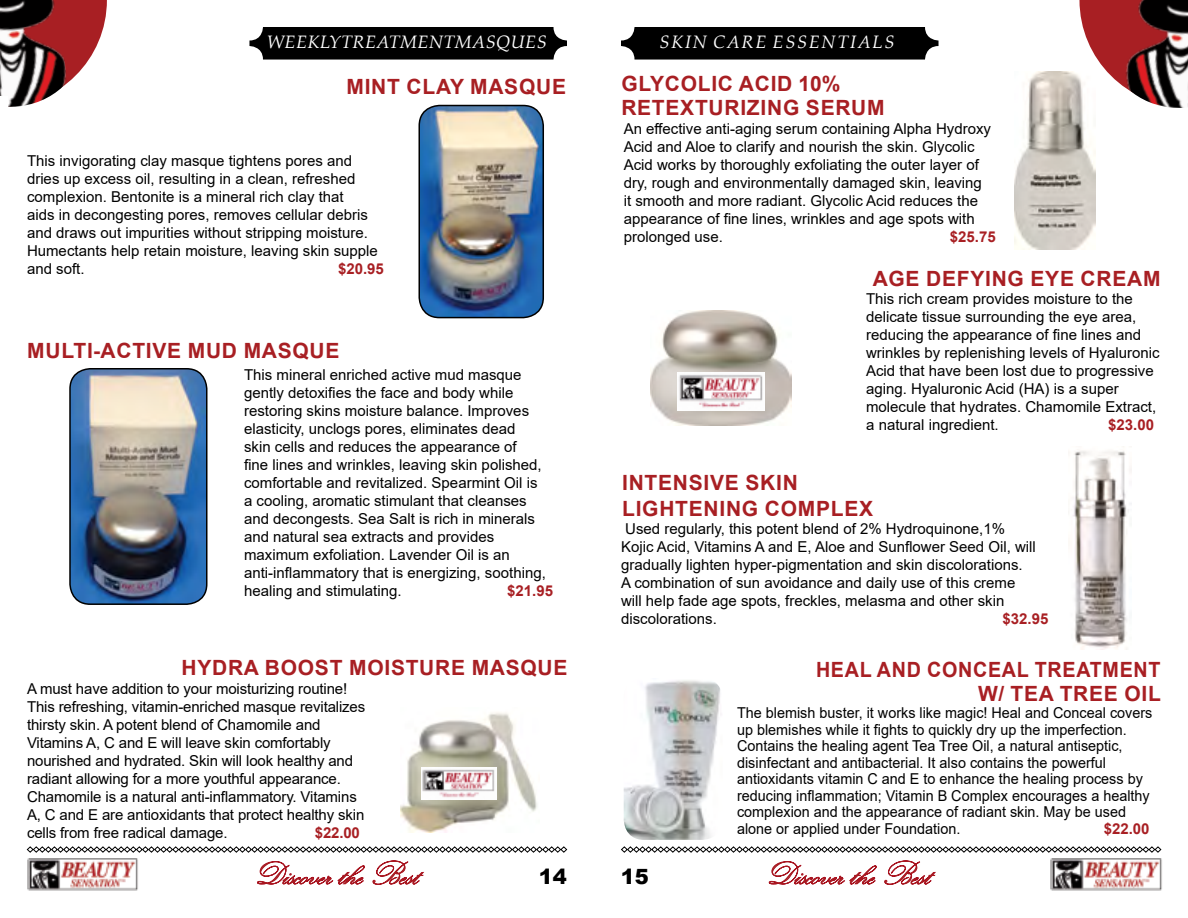
<style>
.page{position:relative;width:1188px;height:918px;background:#fff}
.page>*{position:absolute;margin:0;border:0;box-sizing:border-box;transform-origin:0 0}
.t1{font:700 21px/24px "Arial";letter-spacing:.035em;color:#a81f23}
.t2{font:700 21px/24px "Arial";letter-spacing:.035em;color:#a81f23;scale:.94 1}
.t3{font:900 21px "Arial";color:#000}
.t4{font:italic 18px "Palatino Linotype";letter-spacing:.03em;color:#fff}
.t5{font:italic 18px "Palatino Linotype";letter-spacing:.1em;color:#fff}
.t6{font:15px/18px "Arial";color:#000}
.t7{font:15px/16.5px "Arial";color:#000;scale:.96 1}
.t8{font:700 15px "Arial";color:#a81f23}
</style>
<div class="page">
<img style="left:27px;top:858px;width:111px;height:33px">
<svg style="left:257px;top:861px;width:108px;height:24px"></svg>
<svg style="left:372px;top:860px;width:52px;height:25px"></svg>
<svg style="left:769px;top:861px;width:108px;height:24px"></svg>
<svg style="left:884px;top:860px;width:52px;height:25px"></svg>
<img style="left:1051px;top:858px;width:111px;height:33px">
<svg style="left:27px;top:846px;width:540px;height:7px"></svg>
<svg style="left:621px;top:846px;width:541px;height:7px"></svg>
<div style="left:621px;top:27px;width:318px;height:33px;background:#000;border-radius:14px"></div>
<div style="left:249px;top:27px;width:318px;height:33px;background:#000;border-radius:14px"></div>
<svg style="left:1079px;top:0;width:109px;height:107px"></svg>
<svg style="left:67px;top:0;width:40px;height:83px"></svg>
<img style="left:0;top:0;width:67px;height:107px">
<div style="left:0;top:96px;width:8px;height:15px;background:#fff"></div>
<img style="left:650px;top:310px;width:142px;height:116px">
<img style="left:677px;top:373px;width:88px;height:37px">
<img style="left:1015px;top:72px;width:80px;height:177px">
<img style="left:419px;top:106px;width:124px;height:212px">
<div style="left:418px;top:105px;width:126px;height:213px;border:2px solid #000;border-radius:20px"></div>
<img style="left:70px;top:369px;width:137px;height:235px">
<div style="left:69px;top:368px;width:139px;height:237px;border:2px solid #000;border-radius:20px"></div>
<img style="left:1073px;top:451px;width:58px;height:199px">
<img style="left:624px;top:680px;width:96px;height:160px">
<img style="left:401px;top:712px;width:136px;height:121px">
<img style="left:422px;top:768px;width:74px;height:32px">
<p class="t4" style="left:267px;top:30px;width:281px">WEEKLY TREATMENT MASQUES</p>
<h1 class="t1" style="left:346px;top:75px;width:218px">MINT CLAY MASQUE</h1>
<p class="t6" style="left:27px;top:152px;width:352px">This invigorating clay masque tightens pores and dries up excess oil, resulting in a clean, refreshed complexion. Bentonite is a mineral rich clay that<br>aids in decongesting pores, removes cellular debris and draws out impurities without stripping moisture.<br>Humectants help retain moisture, leaving skin supple and soft.</p>
<p class="t8" style="left:338px;top:258px;width:47px">$20.95</p>
<h1 class="t1" style="left:27px;top:339px;width:89px">MULTI-ACT</h1>
<h1 class="t1" style="left:146px;top:339px;width:193px">IVE MUD MASQUE</h1>
<p class="t6" style="left:244px;top:365px;width:303px">This mineral enriched active mud masque gently detoxifies the face and body while restoring skins moisture balance. Improves elasticity, unclogs pores, eliminates dead skin cells and reduces the appearance of<br>fine lines and wrinkles, leaving skin polished, comfortable and revitalized. Spearmint Oil is a cooling, aromatic stimulant that cleanses and decongests. Sea Salt is rich in minerals and natural sea extracts and provides maximum exfoliation. Lavender Oil is an anti-inflammatory that is energizing, soothing, healing and stimulating.</p>
<p class="t8" style="left:507px;top:580px;width:47px">$21.95</p>
<h1 class="t1" style="left:182px;top:656px;width:385px">HYDRA BOOST MOISTURE MASQUE</h1>
<p class="t6" style="left:27px;top:679px;width:340px">A must have addition to your moisturizing routine!<br>This refreshing, vitamin-enriched masque revitalizes thirsty skin. A potent blend of Chamomile and Vitamins A, C and E will leave skin comfortably nourished and hydrated. Skin will look healthy and radiant allowing for a more youthful appearance.<br>Chamomile is a natural anti-inflammatory. Vitamins A, C and E are antioxidants that protect healthy skin cells from free radical damage.</p>
<p class="t8" style="left:315px;top:822px;width:47px">$22.00</p>
<p class="t5" style="left:660px;top:29px;width:236px">SKIN CARE ESSENTIALS</p>
<h1 class="t1" style="left:621px;top:72px;width:221px">GLYCOLIC ACID 10%<br>RETE</h1>
<h1 class="t1" style="left:680px;top:96px;width:203px">XTURIZING SE RUM</h1>
<p class="t6" style="left:624px;top:120px;width:369px">An effective anti-aging serum containing Alpha Hydroxy Acid and Aloe to clarify and nourish the skin. Glycolic Acid works by thoroughly exfoliating the outer layer of dry, rough and environmentally damaged skin, leaving it smooth and more radiant. Glycolic Acid reduces the appearance of fine lines, wrinkles and age spots with prolonged use.</p>
<p class="t8" style="left:950px;top:226px;width:47px">$25.75</p>
<h1 class="t1" style="left:873px;top:267px;width:17px">AGE</h1>
<h1 class="t1" style="left:926px;top:267px;width:233px">DEFYING EYE CREAM</h1>
<p class="t6" style="left:866px;top:290px;width:295px">This rich cream provides moisture to the delicate tissue surrounding the eye area, reducing the appearance of fine lines and wrinkles by replenishing levels of Hyaluronic Acid that have been lost due to progressive aging. Hyaluronic Acid (HA) is a super molecule that hydrates. Chamomile Extract, a natural ingredient.</p>
<p class="t8" style="left:1108px;top:414px;width:47px">$23.00</p>
<h1 class="t1" style="left:622px;top:471px;width:14px">INTEN</h1>
<h1 class="t1" style="left:689px;top:471px;width:107px">SIVE SKIN</h1>
<h1 class="t1" style="left:622px;top:496px;width:36px">LIGHTEN</h1>
<h1 class="t1" style="left:719px;top:496px;width:155px">ING COMPLEX</h1>
<p class="t6" style="left:621px;top:519px;width:416px">Used regularly, this potent blend of 2% Hydroquinone,1% Kojic Acid, Vitamins A and E, Aloe and Sunflower Seed Oil, will gradually lighten hyper-pigmentation and skin discolorations.<br>A combination of sun avoidance and daily use of this creme will help fade age spots, freckles, melasma and other skin discolorations.</p>
<p class="t8" style="left:1003px;top:608px;width:47px">$32.95</p>
<h1 class="t2" style="left:816px;top:658px;width:167px">HEAL AND CONCE</h1>
<h1 class="t2" style="left:978px;top:658px;width:196px;text-indent:24px">AL TREATMENT<br>W/ TEA TREE OIL</h1>
<p class="t7" style="left:737px;top:705px;width:434px">The blemish buster, it works like magic! Heal and Conceal covers up blemishes while it fights to quickly dry up the imperfection.<br>Contains the healing agent Tea Tree Oil, a natural antiseptic, disinfectant and antibacterial. It also contains the powerful antioxidants vitamin C and E to enhance the healing process by reducing inflammation; Vitamin B Complex encourages a healthy complexion and the appearance of radiant skin. May be used alone or applied under Foundation.</p>
<p class="t8" style="left:1104px;top:818px;width:47px">$22.00</p>
<h1 class="t3" style="left:539px;top:861px;width:30px">14</h1>
<h1 class="t3" style="left:621px;top:861px;width:30px">15</h1>
</div>
